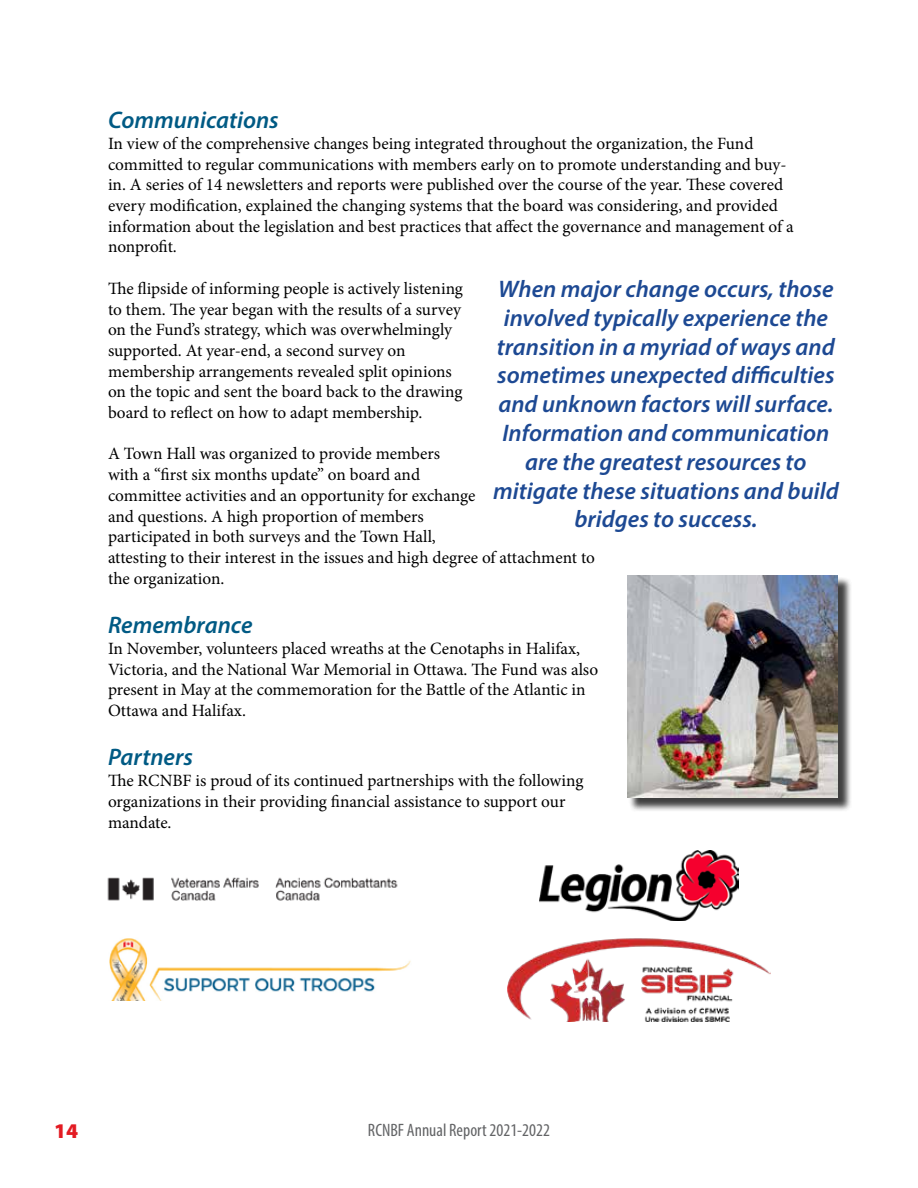
<style>
.page{position:relative;width:918px;height:1188px;background:#fff}
.page>*{position:absolute;margin:0;border:0;box-sizing:border-box;transform-origin:0 0}
.t1{font:italic 600 24px/28.8px "Myriad Pro";color:#1d4993;text-align:center}
.t2{font:italic 600 24px "Myriad Pro";color:#005a84}
.t3{font:900 21px "Myriad Pro";color:#e31b23}
.t4{font:condensed 18px "Myriad Pro";color:#636466}
.t5{font:17.25px/20.7px "Minion Pro";letter-spacing:-.005em;color:#000}
</style>
<div class="page">
<img style="left:109px;top:938px;width:302px;height:62px">
<img style="left:539px;top:851px;width:200px;height:70px">
<img style="left:107px;top:877px;width:291px;height:24px">
<img style="left:508px;top:938px;width:262px;height:83px">
<div style="left:629px;top:577px;width:223px;height:235px;background:#000;opacity:.75"></div>
<img style="left:627px;top:575px;width:211px;height:223px">
<h1 class="t2" style="left:108px;top:105px;width:172px">Communications</h1>
<p class="t5" style="left:108px;top:133px;width:687px">In view of the comprehensive changes being integrated throughout the organization, the Fund committed to regular communications with members early on to promote understanding and buy&shy;in. A series of 14 newsletters and reports were published over the course of the year. These covered every modification, explained the changing systems that the board was considering, and provided information about the legislation and best practices that affect the governance and management of a nonprofit.</p>
<p class="t5" style="left:108px;top:278px;width:357px">The flipside of informing people is actively listening to them. The year began with the results of a survey on the Fund’s strategy, which was overwhelmingly supported. At year-end, a second survey on membership arrangements revealed split opinions on the topic and sent the board back to the drawing board to reflect on how to adapt membership.</p>
<p class="t5" style="left:108px;top:444px;width:488px">A Town Hall was organized to provide members<br>with a “first six months update” on board and<br>committee activities and an opportunity for exchange<br>and questions. A high proportion of members<br>participated in both surveys and the Town Hall,<br>attesting to their interest in the issues and high degree of attachment to the organization.</p>
<h1 class="t2" style="left:108px;top:610px;width:146px">Remembrance</h1>
<p class="t5" style="left:108px;top:638px;width:492px">In November, volunteers placed wreaths at the Cenotaphs in Halifax, Victoria, and the National War Memorial in Ottawa. The Fund was also present in May at the commemoration for the Battle of the Atlantic in Ottawa and Halifax.</p>
<h1 class="t2" style="left:108px;top:742px;width:86px">Partners</h1>
<p class="t5" style="left:108px;top:770px;width:477px">The RCNBF is proud of its continued partnerships with the following organizations in their providing financial assistance to support our mandate.</p>
<p class="t1" style="left:493px;top:274px;width:347px">When major change occurs, those involved typically experience the transition in a myriad of ways and sometimes unexpected difficulties and unknown factors will surface.<br>Information and communication are the greatest resources to mitigate these situations and build bridges to success.</p>
<p class="t3" style="left:54px;top:1117px;width:26px">14</p>
<p class="t4" style="left:368px;top:1119px;width:184px">RCNBF Annual Report 2021-2022</p>
</div>
